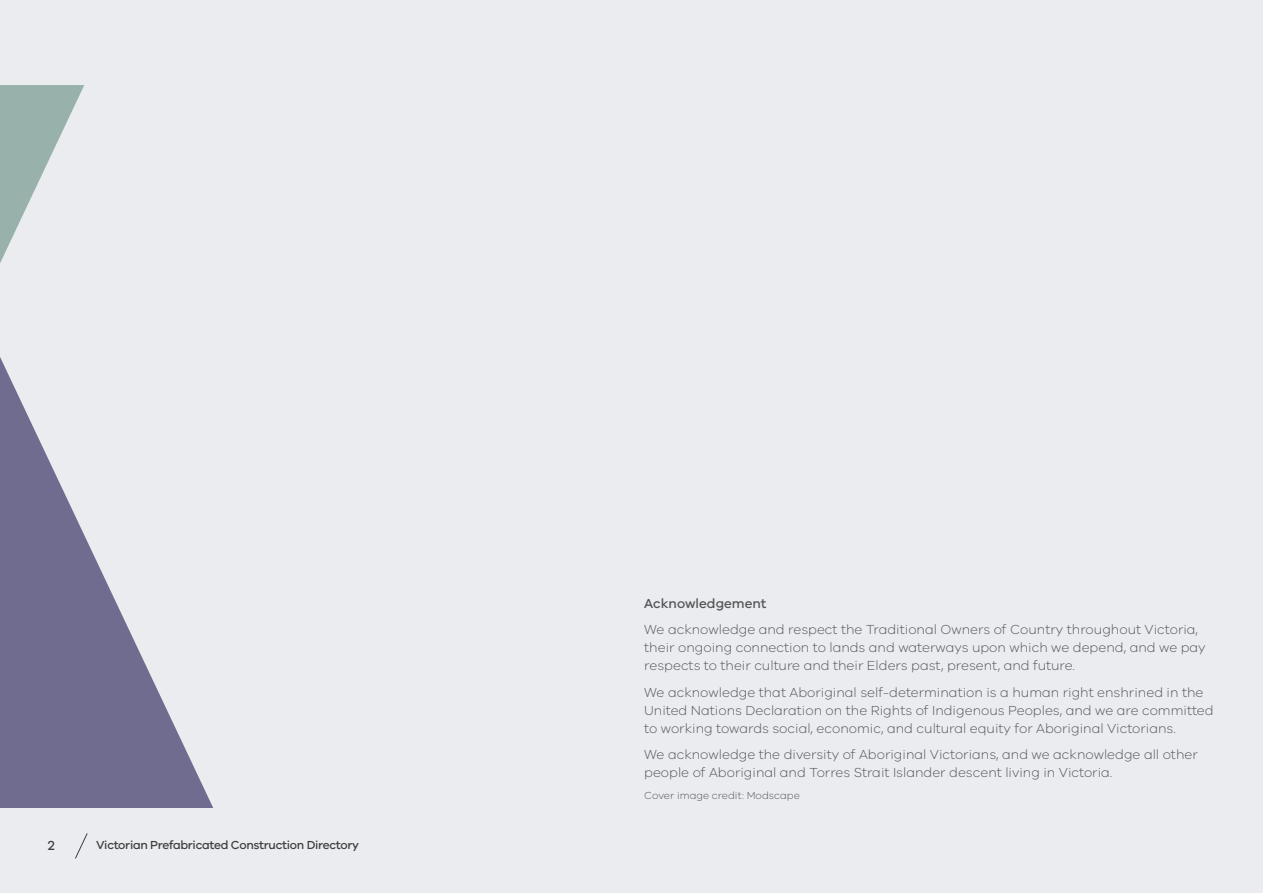
<style>
.page{position:relative;width:1263px;height:893px;background:#ebecef}
.page>*{position:absolute;margin:0;border:0;box-sizing:border-box;transform-origin:0 0}
._04__Body_copy{font:300 13.5px/18px "VIC";color:#545557}
._04__Body_copy-2{font:500 13.5px "VIC";color:#545557}
.t1{font:500 13.5px "VIC";color:#3e3e3f}
.t2{font:500 12px "VIC";letter-spacing:-.025em;color:#3e3e3f}
._04__Body_copy-3{font:300 10.5px "VIC";color:#545557}
</style>
<div class="page">
<svg style="left:0;top:85px;width:213px;height:723px"></svg>
<svg style="left:75px;top:833px;width:13px;height:26px"></svg>
<p class="t1" style="left:48px;top:837px;width:9px">2</p>
<p class="t2" style="left:96px;top:838px;width:264px">Victorian Prefabricated Construction Directory</p>
<p class="_04__Body_copy-2" style="left:644px;top:595px;width:124px">Acknowledgement</p>
<p class="_04__Body_copy" style="left:644px;top:620px;width:563px">We acknowledge and respect the Traditional Owners of Country throughout Victoria, their ongoing connection to lands and waterways upon which we depend, and we pay respects to their culture and their Elders past, present, and future.</p>
<p class="_04__Body_copy" style="left:644px;top:683px;width:571px">We acknowledge that Aboriginal self‑determination is a human right enshrined in the<br>United Nations Declaration on the Rights of Indigenous Peoples, and we are committed to working towards social, economic, and cultural equity for Aboriginal Victorians.</p>
<p class="_04__Body_copy" style="left:644px;top:745px;width:555px">We acknowledge the diversity of Aboriginal Victorians, and we acknowledge all other people of Aboriginal and Torres Strait Islander descent living in Victoria.</p>
<p class="_04__Body_copy-3" style="left:644px;top:790px;width:157px">Cover image credit: Modscape</p>
</div>
